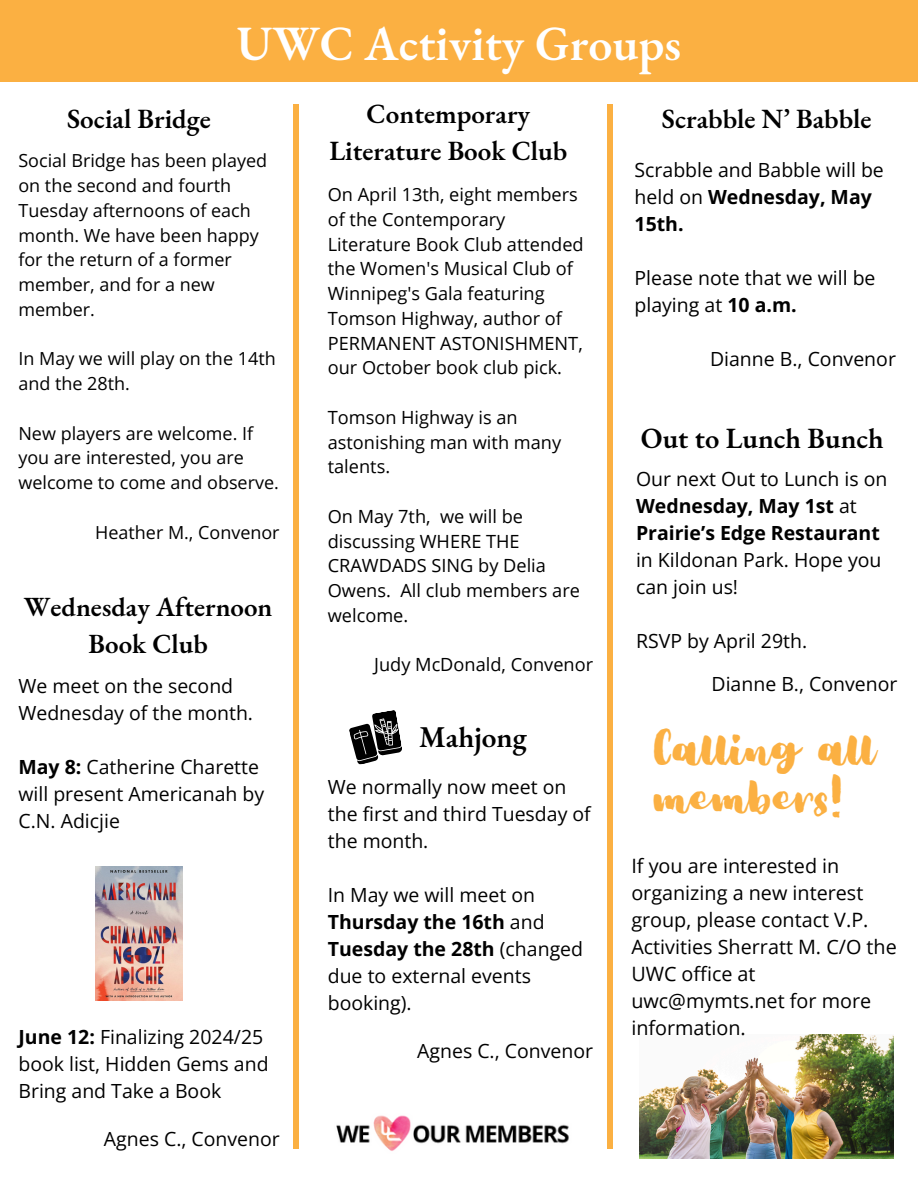
<style>
.page{position:relative;width:918px;height:1188px;background:#fff}
.page>*{position:absolute;margin:0;border:0;box-sizing:border-box;transform-origin:0 0}
.t1{font:49.8px "Bloom Skirt";color:#fbb042}
.t2{font:600 48px "EB Garamond";color:#fff}
.t3{font:600 29.4px "EB Garamond";color:#000}
.t4{font:600 28.65px "EB Garamond";color:#000}
.t5{font:600 27.15px/37.2px "EB Garamond";color:#000;text-align:center}
.t6{font:600 27px/37.2px "EB Garamond";color:#000;text-align:center}
.t7{font:19.8px/27px "Open Sans";color:#000}
.t8{font:19.5px/27px "Open Sans";color:#000}
.t9{font:18.15px/24.8px "Open Sans";color:#000}
.t10{font:18px/24.8px "Open Sans";color:#000}
.s1{font-weight:700}
</style>
<div class="page">
<div style="left:0;top:0;width:918px;height:82px;background:#fbb042"></div>
<div style="left:293px;top:104px;width:6px;height:1044px;background:#fbb042"></div>
<div style="left:608px;top:104px;width:5px;height:1044px;background:#fbb042"></div>
<img style="left:96px;top:867px;width:86px;height:134px">
<svg style="left:349px;top:710px;width:53px;height:55px"></svg>
<img style="left:336px;top:1115px;width:233px;height:36px">
<img style="left:640px;top:1034px;width:253px;height:124px">
<p class="t2" style="left:237px;top:12px;width:446px">UWC Activity Groups</p>
<p class="t5" style="left:67px;top:100px;width:145px">Social Bridge</p>
<p class="t10" style="left:18px;top:148px;width:250px">Social Bridge has been played on the second and fourth<br>Tuesday afternoons of each month. We have been happy for the return of a former member, and for a new member.</p>
<h3 class="t10" style="left:18px;top:346px;width:259px">In May we will play on the 14th and the 28th.</h3>
<p class="t10" style="left:18px;top:420px;width:262px">New players are welcome. If you are interested, you are welcome to come and observe.</p>
<p class="t10" style="left:95px;top:519px;width:186px">Heather M., Convenor</p>
<p class="t6" style="left:24px;top:588px;width:250px">Wednesday Afternoon<br>Book Club</p>
<h1 class="t8" style="left:18px;top:672px;width:236px">We meet on the second<br>Wednesday of the month.</h1>
<h3 class="t8" style="left:18px;top:753px;width:247px"><span class="s1">May 8:</span> Catherine Charette will present Americanah by<br>C.N. Adicjie</h3>
<p class="t8" style="left:18px;top:1023px;width:252px"><span class="s1">June 12:</span> Finalizing 2024/25 book list, Hidden Gems and<br>Bring and Take a Book</p>
<p class="t8" style="left:104px;top:1125px;width:177px">Agnes C., Convenor</p>
<p class="t5" style="left:329px;top:94px;width:239px">Contemporary<br>Literature Book Club</p>
<p class="t9" style="left:328px;top:182px;width:257px">On April 13th, eight members of the Contemporary<br>Literature Book Club attended the Women's Musical Club of<br>Winnipeg's Gala featuring<br>Tomson Highway, author of<br>PERMANENT ASTONISHMENT, our October book club pick.</p>
<p class="t9" style="left:328px;top:404px;width:235px">Tomson Highway is an astonishing man with many talents.</p>
<h3 class="t9" style="left:328px;top:503px;width:254px">On May 7th, we will be discussing WHERE THE<br>CRAWDADS SING by Delia<br>Owens. All club members are welcome.</h3>
<p class="t9" style="left:374px;top:652px;width:220px">Judy McDonald, Convenor</p>
<p class="t3" style="left:419px;top:718px;width:109px">Mahjong</p>
<p class="t8" style="left:328px;top:773px;width:265px">We normally now meet on the first and third Tuesday of the month.</p>
<h3 class="t8" style="left:328px;top:881px;width:257px">In May we will meet on<br><span class="s1">Thursday the 16th</span> and<br><span class="s1">Tuesday the 28th</span> (changed due to external events booking).</h3>
<p class="t8" style="left:417px;top:1037px;width:177px">Agnes C., Convenor</p>
<p class="t5" style="left:662px;top:100px;width:211px">Scrabble N’ Babble</p>
<p class="t8" style="left:635px;top:156px;width:251px">Scrabble and Babble will be held on <span class="s1">Wednesday, May<br>15th.</span></p>
<p class="t8" style="left:635px;top:264px;width:243px">Please note that we will be playing at <span class="s1">10 a.m.</span></p>
<h3 class="t8" style="left:710px;top:345px;width:187px">Dianne B., Convenor</h3>
<p class="t4" style="left:641px;top:419px;width:244px">Out to Lunch Bunch</p>
<p class="t8" style="left:636px;top:465px;width:253px">Our next Out to Lunch is on<br><span class="s1">Wednesday, May 1st</span> at<br><span class="s1">Prairie’s Edge Restaurant </span>in Kildonan Park. Hope you can join us!</p>
<p class="t8" style="left:636px;top:627px;width:173px">RSVP by April 29th.</p>
<p class="t8" style="left:712px;top:670px;width:187px">Dianne B., Convenor</p>
<p class="t1" style="left:654px;top:718px;width:223px">Calling all</p>
<p class="t1" style="left:654px;top:766px;width:191px">members!</p>
<h2 class="t7" style="left:631px;top:852px;width:267px">If you are interested in organizing a new interest group, please contact V.P.<br>Activities Sherratt M. C/O the<br>UWC office at uwc@mymts.net for more information.</h2>
</div>
